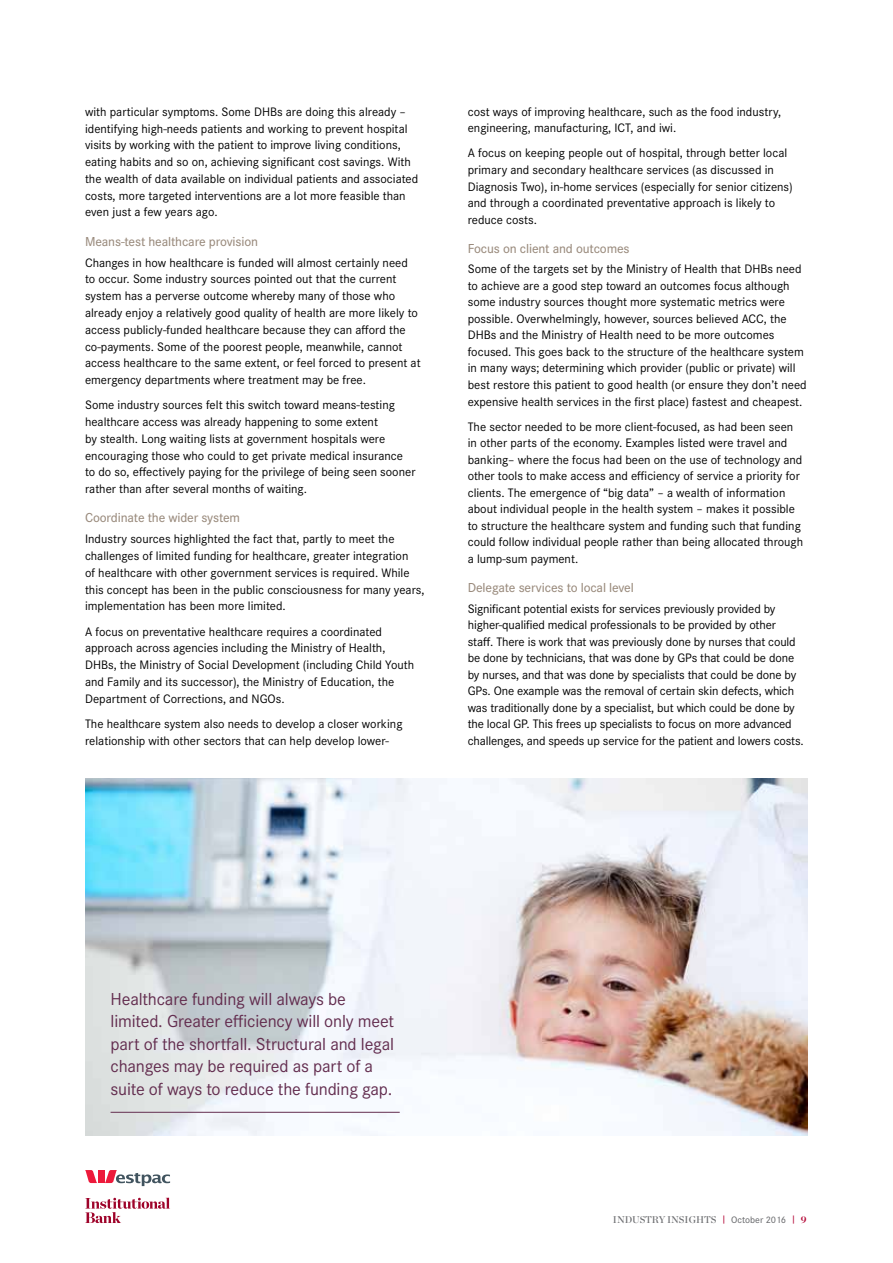
<style>
.page{position:relative;width:893px;height:1263px;background:#fff}
.page>*{position:absolute;margin:0;border:0;box-sizing:border-box;transform-origin:0 0}
.t1{font:18px/22.5px "Corporate S";letter-spacing:-.01em;color:#632d4f}
.t2{font:500 13.5px "Corporate S";letter-spacing:-.01em;color:#9a8b7d}
.t3{font:12.75px/16.5px "Corporate S";color:#000}
.t4{font:9.75px "Chronicle Display Semi";color:#6d6e71}
.s1{font-family:"Corporate S";font-weight:500;color:#b50938}
.s2{font-family:"Corporate S";font-weight:500}
.s3{font-family:"Chronicle Display";font-weight:700;color:#b50938}
</style>
<div class="page">
<svg style="left:85px;top:1198px;width:85px;height:25px"></svg>
<svg style="left:85px;top:1170px;width:12px;height:13px"></svg>
<div style="left:98px;top:1170px;width:6px;height:13px;background:#ed1a3b"></div>
<svg style="left:105px;top:1170px;width:65px;height:16px"></svg>
<img style="left:85px;top:778px;width:723px;height:357px">
<hr style="left:111px;top:1112px;width:289px;height:1px;background:#632d4f">
<p class="t3" style="left:85px;top:103px;width:335px">with particular symptoms. Some DHBs are doing this already – identifying high-needs patients and working to prevent hospital visits by working with the patient to improve living conditions, eating habits and so on, achieving significant cost savings. With the wealth of data available on individual patients and associated costs, more targeted interventions are a lot more feasible than even just a few years ago.</p>
<p class="t2" style="left:85px;top:233px;width:175px">Means-test healthcare provision</p>
<p class="t3" style="left:85px;top:254px;width:337px">Changes in how healthcare is funded will almost certainly need to occur. Some industry sources pointed out that the current system has a perverse outcome whereby many of those who already enjoy a relatively good quality of health are more likely to access publicly-funded healthcare because they can afford the co-payments. Some of the poorest people, meanwhile, cannot access healthcare to the same extent, or feel forced to present at emergency departments where treatment may be free.</p>
<p class="t3" style="left:85px;top:397px;width:332px">Some industry sources felt this switch toward means-testing healthcare access was already happening to some extent<br>by stealth. Long waiting lists at government hospitals were encouraging those who could to get private medical insurance to do so, effectively paying for the privilege of being seen sooner rather than after several months of waiting.</p>
<p class="t2" style="left:85px;top:510px;width:157px">Coordinate the wider system</p>
<p class="t3" style="left:85px;top:531px;width:341px">Industry sources highlighted the fact that, partly to meet the challenges of limited funding for healthcare, greater integration<br>of healthcare with other government services is required. While this concept has been in the public consciousness for many years, implementation has been more limited.</p>
<p class="t3" style="left:85px;top:623px;width:331px">A focus on preventative healthcare requires a coordinated approach across agencies including the Ministry of Health, DHBs, the Ministry of Social Development (including Child Youth and Family and its successor), the Ministry of Education, the Department of Corrections, and NGOs.</p>
<p class="t3" style="left:85px;top:715px;width:319px">The healthcare system also needs to develop a closer working relationship with other sectors that can help develop lower-</p>
<p class="t3" style="left:468px;top:104px;width:315px">cost ways of improving healthcare, such as the food industry, engineering, manufacturing, ICT, and iwi.</p>
<p class="t3" style="left:468px;top:145px;width:327px">A focus on keeping people out of hospital, through better local primary and secondary healthcare services (as discussed in Diagnosis Two), in-home services (especially for senior citizens) and through a coordinated preventative approach is likely to reduce costs.</p>
<p class="t2" style="left:468px;top:240px;width:163px">Focus on client and outcomes</p>
<p class="t3" style="left:468px;top:261px;width:340px">Some of the targets set by the Ministry of Health that DHBs need to achieve are a good step toward an outcomes focus although some industry sources thought more systematic metrics were possible. Overwhelmingly, however, sources believed ACC, the DHBs and the Ministry of Health need to be more outcomes focused. This goes back to the structure of the healthcare system in many ways; determining which provider (public or private) will best restore this patient to good health (or ensure they don’t need expensive health services in the first place) fastest and cheapest.</p>
<p class="t3" style="left:468px;top:418px;width:337px">The sector needed to be more client-focused, as had been seen in other parts of the economy. Examples listed were travel and banking– where the focus had been on the use of technology and other tools to make access and efficiency of service a priority for clients. The emergence of “big data” – a wealth of information about individual people in the health system – makes it possible to structure the healthcare system and funding such that funding could follow individual people rather than being allocated through a lump-sum payment.</p>
<p class="t2" style="left:468px;top:580px;width:168px">Delegate services to local level</p>
<p class="t3" style="left:468px;top:600px;width:338px">Significant potential exists for services previously provided by higher-qualified medical professionals to be provided by other staff. There is work that was previously done by nurses that could be done by technicians, that was done by GPs that could be done by nurses, and that was done by specialists that could be done by GPs. One example was the removal of certain skin defects, which was traditionally done by a specialist, but which could be done by the local GP. This frees up specialists to focus on more advanced challenges, and speeds up service for the patient and lowers costs.</p>
<h1 class="t1" style="left:111px;top:988px;width:285px">Healthcare funding will always be limited. Greater efficiency will only meet part of the shortfall. Structural and legal changes may be required as part of a suite of ways to reduce the funding gap.</h1>
<p class="t4" style="left:613px;top:1214px;width:195px">INDUSTRY INSIGHTS <span class="s1">|</span> <span class="s2">October 2016</span> <span class="s1">|</span> <span class="s3">9</span></p>
</div>
